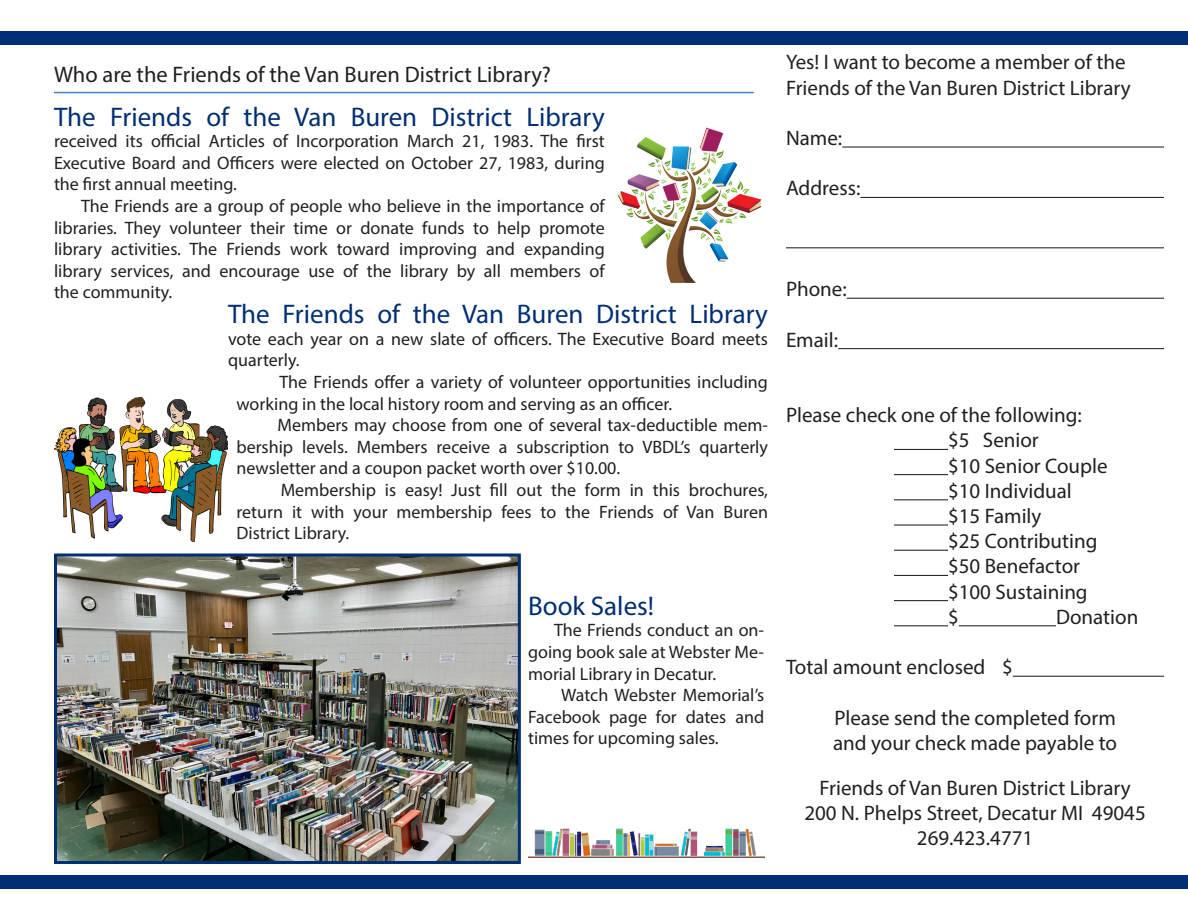
<style>
.page{position:relative;width:1188px;height:918px;background:#fff}
.page>*{position:absolute;margin:0;border:0;box-sizing:border-box;transform-origin:0 0}
.t1{font:27px "Myriad Pro";color:#002f73}
.t2{font:22.5px "Myriad Pro";color:#231f20}
.t3{font:21px/25.2px "Myriad Pro";color:#231f20}
.t4{font:18px/21.6px "Myriad Pro";color:#231f20;text-align:justify}
</style>
<div class="page">
<div style="left:0;top:31px;width:1188px;height:14px;background:#002f73"></div>
<div style="left:0;top:875px;width:1188px;height:14px;background:#002f73"></div>
<hr style="left:842px;top:147px;width:322px;height:1px;background:#231f20">
<hr style="left:860px;top:197px;width:304px;height:1px;background:#231f20">
<hr style="left:786px;top:247px;width:378px;height:1px;background:#231f20">
<hr style="left:847px;top:298px;width:317px;height:1px;background:#231f20">
<hr style="left:838px;top:348px;width:326px;height:1px;background:#231f20">
<hr style="left:894px;top:449px;width:54px;height:1px;background:#231f20">
<hr style="left:894px;top:474px;width:54px;height:1px;background:#231f20">
<hr style="left:894px;top:499px;width:54px;height:1px;background:#231f20">
<hr style="left:894px;top:525px;width:54px;height:1px;background:#231f20">
<hr style="left:894px;top:550px;width:54px;height:1px;background:#231f20">
<hr style="left:894px;top:575px;width:54px;height:1px;background:#231f20">
<hr style="left:894px;top:600px;width:54px;height:1px;background:#231f20">
<hr style="left:894px;top:625px;width:54px;height:1px;background:#231f20">
<hr style="left:959px;top:625px;width:97px;height:1px;background:#231f20">
<hr style="left:1013px;top:676px;width:151px;height:1px;background:#231f20">
<img style="left:58px;top:558px;width:459px;height:302px">
<div style="left:54px;top:554px;width:467px;height:310px;border:3px solid #002f73"></div>
<hr style="left:54px;top:92px;width:700px;height:1px;background:#4082c4">
<img style="left:528px;top:828px;width:236px;height:30px">
<img style="left:617px;top:127px;width:145px;height:156px">
<img style="left:54px;top:397px;width:174px;height:144px">
<p class="t2" style="left:54px;top:60px;width:499px">Who are the Friends of the Van Buren District Library?</p>
<p class="t1" style="left:54px;top:100px;width:552px">The Friends of the Van Buren District Library</p>
<p class="t4" style="left:54px;top:130px;width:552px">received its official Articles of Incorporation March 21, 1983. The first Executive Board and Officers were elected on October 27, 1983, during the first annual meeting.</p>
<p class="t4" style="left:54px;top:195px;width:552px;text-indent:27px">The Friends are a group of people who believe in the importance of libraries. They volunteer their time or donate funds to help promote library activities. The Friends work toward improving and expanding library services, and encourage use of the library by all members of the community.</p>
<p class="t1" style="left:228px;top:297px;width:541px">The Friends of the Van Buren District Library</p>
<p class="t4" style="left:228px;top:328px;width:541px">vote each year on a new slate of officers. The Executive Board meets quarterly.</p>
<p class="t4" style="left:237px;top:371px;width:533px;text-indent:43px">The Friends offer a variety of volunteer opportunities including working in the local history room and serving as an officer.</p>
<p class="t4" style="left:237px;top:414px;width:533px;text-indent:41px">Members may choose from one of several tax-deductible mem&shy;bership levels. Members receive a subscription to VBDL’s quarterly newsletter and a coupon packet worth over $10.00.</p>
<p class="t4" style="left:237px;top:479px;width:533px;text-indent:44px">Membership is easy! Just fill out the form in this brochures, return it with your membership fees to the Friends of Van Buren District Library.</p>
<p class="t1" style="left:528px;top:589px;width:127px">Book Sales!</p>
<p class="t4" style="left:528px;top:619px;width:238px;text-indent:26px">The Friends conduct an on&shy;going book sale at Webster Me&shy;morial Library in Decatur.</p>
<p class="t4" style="left:528px;top:684px;width:238px;text-indent:33px">Watch Webster Memorial’s Facebook page for dates and times for upcoming sales.</p>
<p class="t3" style="left:786px;top:49px;width:346px">Yes! I want to become a member of the<br>Friends of the Van Buren District Library</p>
<p class="t3" style="left:786px;top:125px;width:58px">Name:</p>
<p class="t3" style="left:786px;top:175px;width:76px">Address:</p>
<p class="t3" style="left:786px;top:276px;width:62px">Phone:</p>
<p class="t3" style="left:786px;top:327px;width:54px">Email:</p>
<p class="t3" style="left:786px;top:402px;width:297px">Please check one of the following:</p>
<p class="t3" style="left:948px;top:427px;width:92px">$5 Senior</p>
<p class="t3" style="left:948px;top:453px;width:161px">$10 Senior Couple</p>
<p class="t3" style="left:948px;top:478px;width:125px">$10 Individual</p>
<p class="t3" style="left:948px;top:503px;width:95px">$15 Family</p>
<p class="t3" style="left:948px;top:528px;width:151px">$25 Contributing</p>
<p class="t3" style="left:948px;top:553px;width:134px">$50 Benefactor</p>
<p class="t3" style="left:948px;top:579px;width:141px">$100 Sustaining</p>
<p class="t3" style="left:948px;top:604px;width:12px">$</p>
<p class="t3" style="left:1056px;top:604px;width:84px">Donation</p>
<p class="t3" style="left:786px;top:654px;width:228px">Total amount enclosed $</p>
<p class="t3" style="left:834px;top:705px;width:283px">Please send the completed form</p>
<p class="t3" style="left:833px;top:730px;width:285px">and your check made payable to</p>
<p class="t3" style="left:820px;top:775px;width:313px">Friends of Van Buren District Library</p>
<p class="t3" style="left:804px;top:800px;width:343px">200 N. Phelps Street, Decatur MI 49045</p>
<p class="t3" style="left:917px;top:825px;width:118px">269.423.4771</p>
</div>
